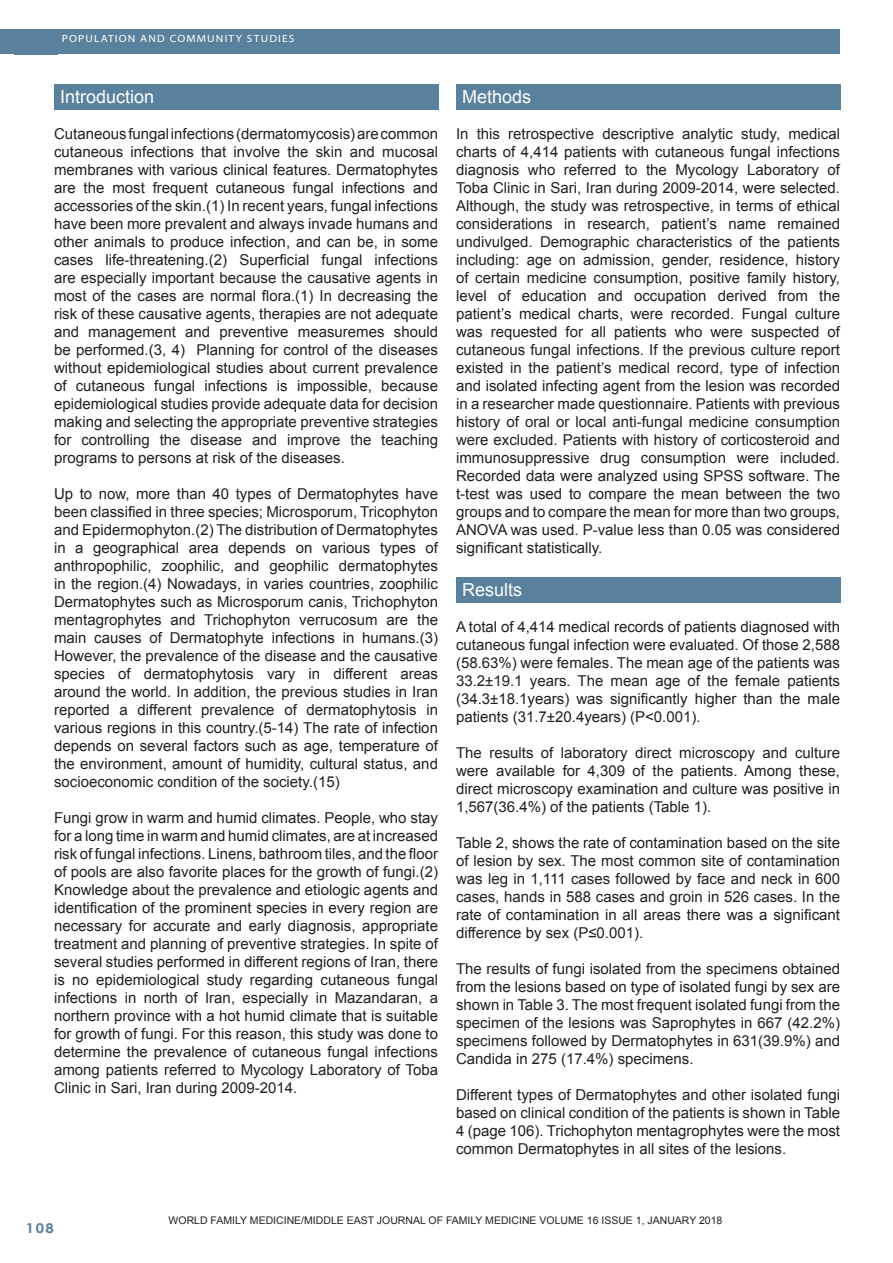
<style>
.page{position:relative;width:893px;height:1263px;background:#fff}
.page>*{position:absolute;margin:0;border:0;box-sizing:border-box;transform-origin:0 0}
.Footnote_Text{font:18px "Arial";color:#fff}
.Footnote_Text-2{font:15px/18px "Arial";color:#231f20;text-align:justify}
.t1{font:700 13.5px "Century Gothic";color:#59809c;scale:1.1 1}
.Footnote_Text-3{font:10.5px "Arial";color:#231f20}
.t2{font:10.5px "Myriad";letter-spacing:.1em;color:#fff;scale:1.1 1}
</style>
<div class="page">
<div style="left:0;top:30px;width:840px;height:24px;background:#59809c"></div>
<div style="left:54px;top:84px;width:384px;height:25px;background:#59809c"></div>
<div style="left:456px;top:84px;width:384px;height:25px;background:#59809c"></div>
<div style="left:456px;top:577px;width:384px;height:25px;background:#59809c"></div>
<p class="t2" style="left:62px;top:34px;width:213px">POPULATION AND COMMUNITY STUDIES</p>
<p class="Footnote_Text" style="left:60px;top:85px;width:96px">Introduction</p>
<p class="Footnote_Text-2" style="left:54px;top:125px;width:385px">Cutaneous fungal infections (dermatomycosis) are common cutaneous infections that involve the skin and mucosal membranes with various clinical features. Dermatophytes are the most frequent cutaneous fungal infections and accessories of the skin.(1) In recent years, fungal infections have been more prevalent and always invade humans and other animals to produce infection, and can be, in some cases life-threatening.(2) Superficial fungal infections are especially important because the causative agents in most of the cases are normal flora.(1) In decreasing the risk of these causative agents, therapies are not adequate and management and preventive measuremes should be performed.(3, 4) Planning for control of the diseases without epidemiological studies about current prevalence of cutaneous fungal infections is impossible, because epidemiological studies provide adequate data for decision making and selecting the appropriate preventive strategies for controlling the disease and improve the teaching programs to persons at risk of the diseases.</p>
<p class="Footnote_Text-2" style="left:54px;top:485px;width:385px">Up to now, more than 40 types of Dermatophytes have been classified in three species; Microsporum, Tricophyton and Epidermophyton.(2) The distribution of Dermatophytes in a geographical area depends on various types of anthropophilic, zoophilic, and geophilic dermatophytes in the region.(4) Nowadays, in varies countries, zoophilic Dermatophytes such as Microsporum canis, Trichophyton mentagrophytes and Trichophyton verrucosum are the main causes of Dermatophyte infections in humans.(3)<br>However, the prevalence of the disease and the causative species of dermatophytosis vary in different areas around the world. In addition, the previous studies in Iran reported a different prevalence of dermatophytosis in various regions in this country.(5-14) The rate of infection depends on several factors such as age, temperature of the environment, amount of humidity, cultural status, and socioeconomic condition of the society.(15)</p>
<p class="Footnote_Text-2" style="left:54px;top:809px;width:386px">Fungi grow in warm and humid climates. People, who stay for a long time in warm and humid climates, are at increased risk of fungal infections. Linens, bathroom tiles, and the floor of pools are also favorite places for the growth of fungi.(2)<br>Knowledge about the prevalence and etiologic agents and identification of the prominent species in every region are necessary for accurate and early diagnosis, appropriate treatment and planning of preventive strategies. In spite of several studies performed in different regions of Iran, there is no epidemiological study regarding cutaneous fungal infections in north of Iran, especially in Mazandaran, a northern province with a hot humid climate that is suitable for growth of fungi. For this reason, this study was done to determine the prevalence of cutaneous fungal infections among patients referred to Mycology Laboratory of Toba Clinic in Sari, Iran during 2009-2014.</p>
<p class="Footnote_Text" style="left:462px;top:85px;width:71px">Methods</p>
<p class="Footnote_Text-2" style="left:456px;top:125px;width:385px">In this retrospective descriptive analytic study, medical charts of 4,414 patients with cutaneous fungal infections diagnosis who referred to the Mycology Laboratory of Toba Clinic in Sari, Iran during 2009-2014, were selected.<br>Although, the study was retrospective, in terms of ethical considerations in research, patient’s name remained undivulged. Demographic characteristics of the patients including: age on admission, gender, residence, history of certain medicine consumption, positive family history, level of education and occupation derived from the patient’s medical charts, were recorded. Fungal culture was requested for all patients who were suspected of cutaneous fungal infections. If the previous culture report existed in the patient’s medical record, type of infection and isolated infecting agent from the lesion was recorded in a researcher made questionnaire. Patients with previous history of oral or local anti-fungal medicine consumption were excluded. Patients with history of corticosteroid and immunosuppressive drug consumption were included.<br>Recorded data were analyzed using SPSS software. The t-test was used to compare the mean between the two groups and to compare the mean for more than two groups, ANOVA was used. P-value less than 0.05 was considered significant statistically.</p>
<p class="Footnote_Text" style="left:462px;top:578px;width:62px">Results</p>
<p class="Footnote_Text-2" style="left:456px;top:618px;width:385px">A total of 4,414 medical records of patients diagnosed with cutaneous fungal infection were evaluated. Of those 2,588 (58.63%) were females. The mean age of the patients was 33.2±19.1 years. The mean age of the female patients (34.3±18.1years) was significantly higher than the male patients (31.7±20.4years) (P&lt;0.001).</p>
<p class="Footnote_Text-2" style="left:456px;top:744px;width:385px">The results of laboratory direct microscopy and culture were available for 4,309 of the patients. Among these, direct microscopy examination and culture was positive in 1,567(36.4%) of the patients (Table 1).</p>
<p class="Footnote_Text-2" style="left:456px;top:834px;width:386px">Table 2, shows the rate of contamination based on the site of lesion by sex. The most common site of contamination was leg in 1,111 cases followed by face and neck in 600 cases, hands in 588 cases and groin in 526 cases. In the rate of contamination in all areas there was a significant difference by sex (P≤0.001).</p>
<p class="Footnote_Text-2" style="left:456px;top:960px;width:385px">The results of fungi isolated from the specimens obtained from the lesions based on type of isolated fungi by sex are shown in Table 3. The most frequent isolated fungi from the specimen of the lesions was Saprophytes in 667 (42.2%) specimens followed by Dermatophytes in 631(39.9%) and Candida in 275 (17.4%) specimens.</p>
<p class="Footnote_Text-2" style="left:456px;top:1086px;width:385px">Different types of Dermatophytes and other isolated fungi based on clinical condition of the patients is shown in Table 4 (page 106). Trichophyton mentagrophytes were the most common Dermatophytes in all sites of the lesions.</p>
<p class="t1" style="left:26px;top:1217px;width:27px">108</p>
<p class="Footnote_Text-3" style="left:160px;top:1214px;width:572px">WORLD FAMILY MEDICINE/MID LE EAST JOURNAL OF AMILY MEDICINE VOLUME 15 ISSUE 10, DECEMBER 2017</p>
<p class="Footnote_Text-3" style="left:169px;top:1214px;width:555px">WORLD FAMILY MEDICINE/MIDDLE EAST JOURNAL OF FAMILY MEDICINE VOLUME 16 ISSUE 1, JANUARY 2018</p>
</div>
